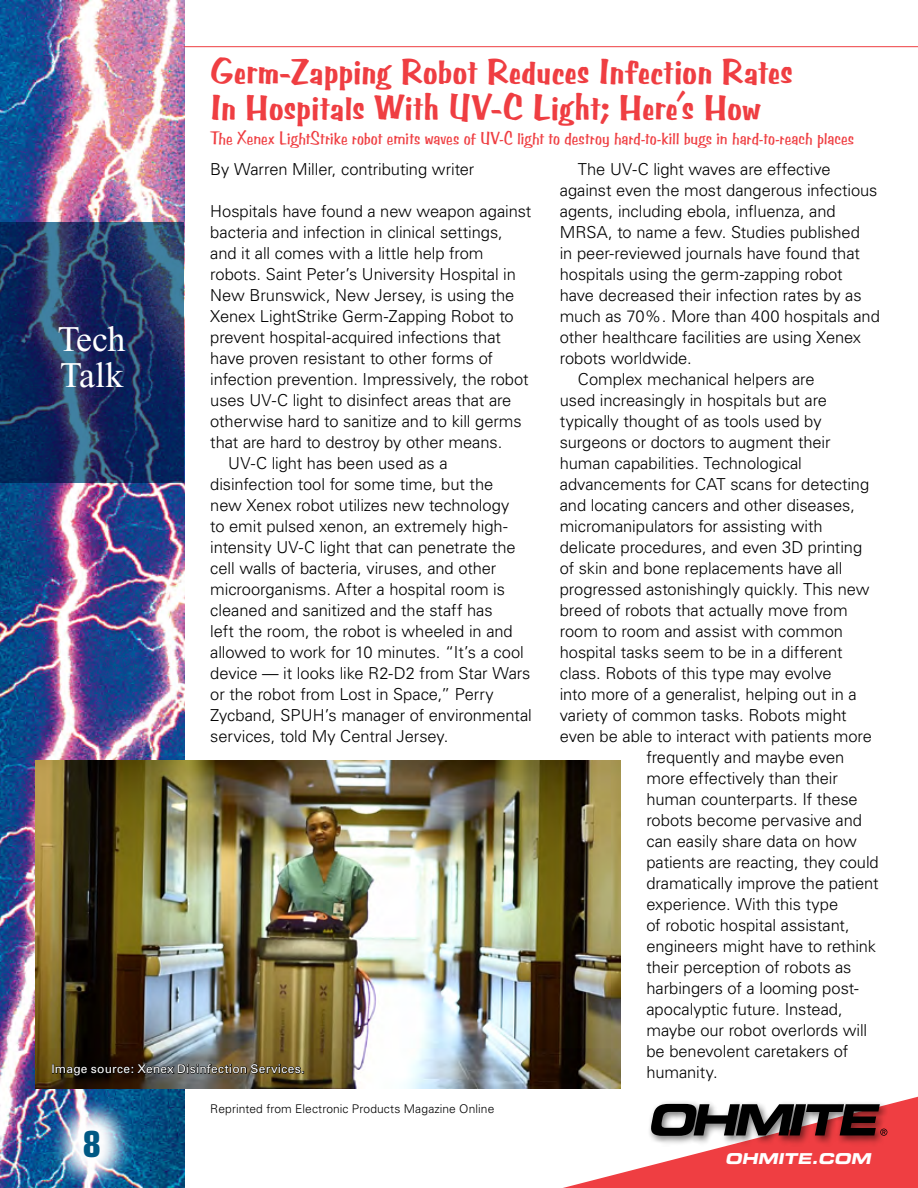
<style>
.page{position:relative;width:918px;height:1188px;background:#fff}
.page>*{position:absolute;margin:0;border:0;box-sizing:border-box;transform-origin:0 0}
.t1{font:700 36px/36px "Benguiat Frisky CG";letter-spacing:-.01em;color:#ef3e42}
.t2{font:36px/36px "Times New Roman";letter-spacing:-.01em;color:#fff}
.t3{font:700 condensed 36px "Eurostile";color:#005884}
.t4{font:18px "Benguiat Frisky ATT";color:#ef3e42}
.t5{font:300 16.5px "Univers";letter-spacing:-.005em;color:#000}
.t6{font:italic 15px "Eurostile Bold Extended Two";color:#fff}
.t7{font:300 12px "Univers";letter-spacing:.01em;color:#000}
.t8{font:12px "Univers";letter-spacing:.02em;color:#fff}
</style>
<div class="page">
<img style="left:1px;top:0;width:183px;height:1188px">
<img style="left:49px;top:1096px;width:85px;height:92px">
<hr style="left:184px;top:46px;width:734px;height:1px;background:#ef3e42">
<svg style="left:563px;top:1096px;width:355px;height:92px"></svg>
<svg style="left:0;top:222px;width:184px;height:261px;background:#1c3365"></svg>
<img style="left:36px;top:760px;width:585px;height:328px">
<svg style="left:52px;top:1063px;width:252px;height:13px;background:#362f21"></svg>
<h1 class="t1" style="left:210px;top:52px;width:585px">Germ-Zapping Robot Reduces Infection Rates<br>In Hospitals With UV-C Light; Here’s How</h1>
<p class="t4" style="left:210px;top:127px;width:645px">The Xenex LightStrike robot emits waves of UV-C light to destroy hard-to-kill bugs in hard-to-reach places</p>
<h1 class="t2" style="left:58px;top:321px;width:69px">Tech<br>Talk</h1>
<p class="t5" style="left:210px;top:159px;width:266px">By Warren Miller, contributing writer</p>
<p class="t5" style="left:210px;top:201px;width:323px">Hospitals have found a new weapon against</p>
<p class="t5" style="left:210px;top:222px;width:294px">bacteria and infection in clinical settings,</p>
<p class="t5" style="left:210px;top:243px;width:275px">and it all comes with a little help from</p>
<p class="t5" style="left:210px;top:264px;width:307px">robots. Saint Peter’s University Hospital in</p>
<p class="t5" style="left:210px;top:285px;width:306px">New Brunswick, New Jersey, is using the</p>
<p class="t5" style="left:210px;top:306px;width:305px">Xenex LightStrike Germ-Zapping Robot to</p>
<p class="t5" style="left:210px;top:327px;width:292px">prevent hospital-acquired infections that</p>
<p class="t5" style="left:210px;top:348px;width:284px">have proven resistant to other forms of</p>
<p class="t5" style="left:210px;top:369px;width:320px">infection prevention. Impressively, the robot</p>
<p class="t5" style="left:210px;top:390px;width:303px">uses UV-C light to disinfect areas that are</p>
<p class="t5" style="left:210px;top:411px;width:313px">otherwise hard to sanitize and to kill germs</p>
<p class="t5" style="left:210px;top:432px;width:293px">that are hard to destroy by other means.</p>
<p class="t5" style="left:228px;top:453px;width:221px">UV-C light has been used as a</p>
<p class="t5" style="left:210px;top:474px;width:284px">disinfection tool for some time, but the</p>
<p class="t5" style="left:210px;top:495px;width:301px">new Xenex robot utilizes new technology</p>
<p class="t5" style="left:210px;top:516px;width:299px">to emit pulsed xenon, an extremely high-</p>
<p class="t5" style="left:210px;top:537px;width:307px">intensity UV-C light that can penetrate the</p>
<p class="t5" style="left:210px;top:558px;width:288px">cell walls of bacteria, viruses, and other</p>
<p class="t5" style="left:210px;top:579px;width:296px">microorganisms. After a hospital room is</p>
<p class="t5" style="left:210px;top:600px;width:284px">cleaned and sanitized and the staff has</p>
<p class="t5" style="left:210px;top:621px;width:304px">left the room, the robot is wheeled in and</p>
<p class="t5" style="left:210px;top:642px;width:315px">allowed to work for 10 minutes. “It’s a cool</p>
<p class="t5" style="left:210px;top:663px;width:322px">device — it looks like R2-D2 from Star Wars</p>
<p class="t5" style="left:210px;top:684px;width:285px">or the robot from Lost in Space,” Perry</p>
<p class="t5" style="left:210px;top:705px;width:323px">Zycband, SPUH’s manager of environmental</p>
<p class="t5" style="left:210px;top:726px;width:240px">services, told My Central Jersey.</p>
<p class="t8" style="left:51px;top:1062px;width:255px">Image source: Xenex Disinfection Services.</p>
<p class="t7" style="left:210px;top:1101px;width:286px">Reprinted from Electronic Products Magazine Online</p>
<h1 class="t3" style="left:83px;top:1122px;width:19px">8</h1>
<p class="t5" style="left:578px;top:159px;width:254px">The UV-C light waves are effective</p>
<p class="t5" style="left:560px;top:180px;width:319px">against even the most dangerous infectious</p>
<p class="t5" style="left:560px;top:201px;width:277px">agents, including ebola, influenza, and</p>
<p class="t5" style="left:560px;top:222px;width:302px">MRSA, to name a few. Studies published</p>
<p class="t5" style="left:560px;top:243px;width:302px">in peer-reviewed journals have found that</p>
<p class="t5" style="left:560px;top:264px;width:284px">hospitals using the germ-zapping robot</p>
<p class="t5" style="left:560px;top:285px;width:303px">have decreased their infection rates by as</p>
<p class="t5" style="left:560px;top:306px;width:322px">much as 70%. More than 400 hospitals and</p>
<p class="t5" style="left:560px;top:327px;width:303px">other healthcare facilities are using Xenex</p>
<p class="t5" style="left:560px;top:348px;width:134px">robots worldwide.</p>
<p class="t5" style="left:578px;top:369px;width:238px">Complex mechanical helpers are</p>
<p class="t5" style="left:560px;top:390px;width:269px">used increasingly in hospitals but are</p>
<p class="t5" style="left:560px;top:411px;width:263px">typically thought of as tools used by</p>
<p class="t5" style="left:560px;top:432px;width:272px">surgeons or doctors to augment their</p>
<p class="t5" style="left:560px;top:453px;width:244px">human capabilities. Technological</p>
<p class="t5" style="left:560px;top:474px;width:311px">advancements for CAT scans for detecting</p>
<p class="t5" style="left:560px;top:495px;width:297px">and locating cancers and other diseases,</p>
<p class="t5" style="left:560px;top:516px;width:264px">micromanipulators for assisting with</p>
<p class="t5" style="left:560px;top:537px;width:304px">delicate procedures, and even 3D printing</p>
<p class="t5" style="left:560px;top:558px;width:284px">of skin and bone replacements have all</p>
<p class="t5" style="left:560px;top:579px;width:311px">progressed astonishingly quickly. This new</p>
<p class="t5" style="left:560px;top:600px;width:289px">breed of robots that actually move from</p>
<p class="t5" style="left:560px;top:621px;width:285px">room to room and assist with common</p>
<p class="t5" style="left:560px;top:642px;width:284px">hospital tasks seem to be in a different</p>
<p class="t5" style="left:560px;top:663px;width:273px">class. Robots of this type may evolve</p>
<p class="t5" style="left:560px;top:685px;width:298px">into more of a generalist, helping out in a</p>
<p class="t5" style="left:560px;top:706px;width:288px">variety of common tasks. Robots might</p>
<p class="t5" style="left:560px;top:727px;width:314px">even be able to interact with patients more</p>
<p class="t5" style="left:646px;top:748px;width:200px">frequently and maybe even</p>
<p class="t5" style="left:646px;top:769px;width:193px">more effectively than their</p>
<p class="t5" style="left:646px;top:790px;width:213px">human counterparts. If these</p>
<p class="t5" style="left:646px;top:811px;width:217px">robots become pervasive and</p>
<p class="t5" style="left:646px;top:832px;width:212px">can easily share data on how</p>
<p class="t5" style="left:646px;top:853px;width:234px">patients are reacting, they could</p>
<p class="t5" style="left:646px;top:874px;width:234px">dramatically improve the patient</p>
<p class="t5" style="left:646px;top:895px;width:193px">experience. With this type</p>
<p class="t5" style="left:646px;top:916px;width:205px">of robotic hospital assistant,</p>
<p class="t5" style="left:646px;top:937px;width:231px">engineers might have to rethink</p>
<p class="t5" style="left:646px;top:958px;width:207px">their perception of robots as</p>
<p class="t5" style="left:646px;top:979px;width:214px">harbingers of a looming post-</p>
<p class="t5" style="left:646px;top:1000px;width:198px">apocalyptic future. Instead,</p>
<p class="t5" style="left:646px;top:1021px;width:222px">maybe our robot overlords will</p>
<p class="t5" style="left:646px;top:1042px;width:203px">be benevolent caretakers of</p>
<p class="t5" style="left:646px;top:1063px;width:73px">humanity.</p>
<p class="t6" style="left:725px;top:1148px;width:151px">OHMITE.COM</p>
</div>
